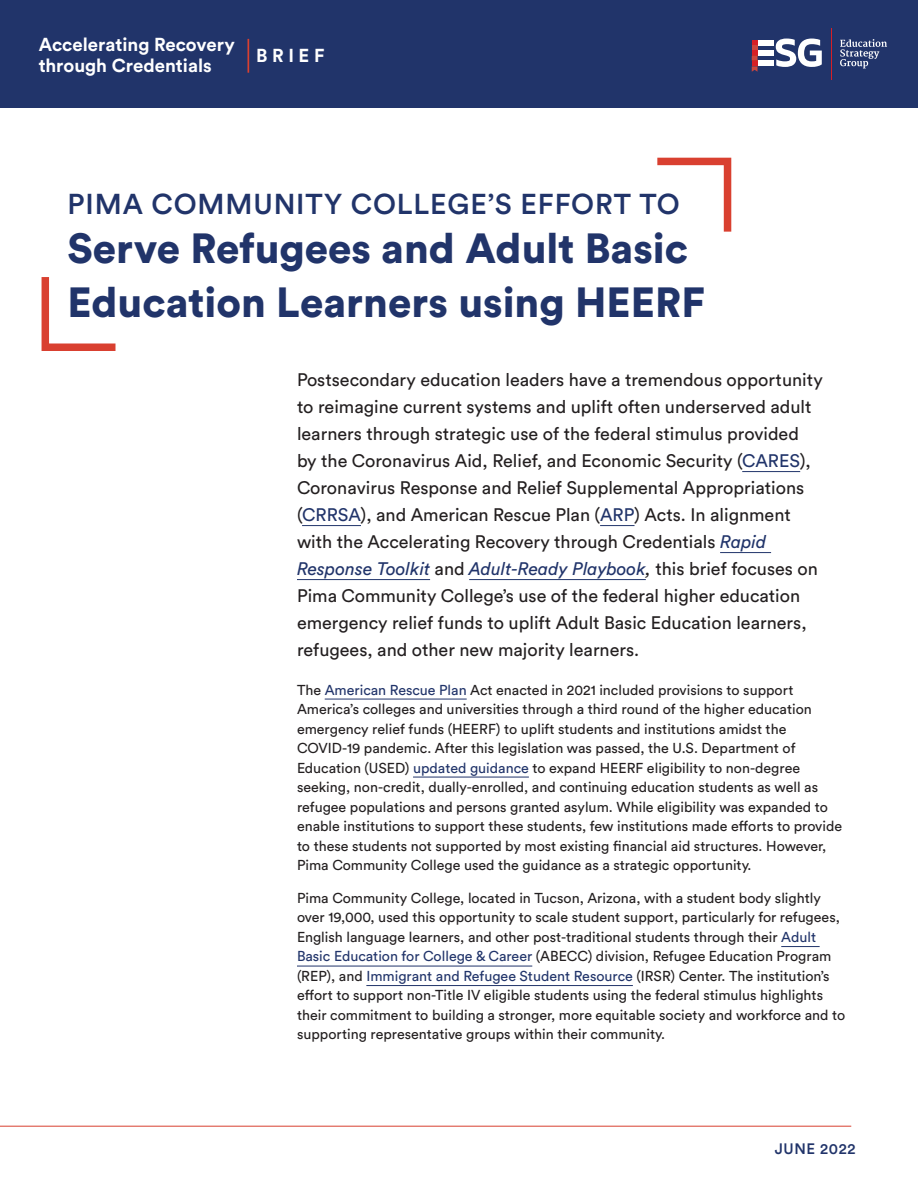
<style>
.page{position:relative;width:918px;height:1188px;background:#fff}
.page>*{position:absolute;margin:0;border:0;box-sizing:border-box;transform-origin:0 0}
.t1{font:900 41.7px/54.4px "Circular Std";color:#21346a}
.t2{font:500 28.5px "Circular Std";letter-spacing:.03em;color:#21346a}
.t3{font:700 18.6px/21.5px "Circular Std";color:#fff}
.t4{font:18px/27px "Circular Std";color:#231f20}
.t5{font:500 15px "Circular Std";letter-spacing:.04em;color:#21346a}
.Body{font:14.25px/19.5px "Circular Std";color:#231f20}
.s1{color:#21346a}
.s2{font-style:italic;color:#21346a}
.s3{font-style:italic}
</style>
<div class="page">
<hr style="left:0;top:1126px;width:851px;height:1px;background:#d94030">
<div style="left:0;top:0;width:918px;height:108px;background:#21346a"></div>
<svg style="left:657px;top:157px;width:75px;height:75px"></svg>
<svg style="left:41px;top:277px;width:75px;height:74px"></svg>
<hr style="left:831px;top:28px;width:1px;height:52px;background:#d61f26">
<div style="left:758px;top:61px;width:16px;height:5px;background:#fff"></div>
<div style="left:758px;top:50px;width:16px;height:6px;background:#fff"></div>
<div style="left:758px;top:40px;width:16px;height:6px;background:#fff"></div>
<svg style="left:752px;top:40px;width:6px;height:32px"></svg>
<svg style="left:776px;top:38px;width:111px;height:30px"></svg>
<hr style="left:248px;top:39px;width:1px;height:34px;background:#d94030">
<hr style="left:742px;top:471px;width:58px;height:1px;background:#21346a">
<hr style="left:302px;top:525px;width:59px;height:1px;background:#21346a">
<hr style="left:600px;top:525px;width:35px;height:1px;background:#21346a">
<hr style="left:720px;top:552px;width:51px;height:1px;background:#21346a">
<hr style="left:297px;top:579px;width:133px;height:1px;background:#21346a">
<hr style="left:469px;top:579px;width:177px;height:1px;background:#21346a">
<hr style="left:325px;top:699px;width:142px;height:1px;background:#21346a">
<hr style="left:413px;top:777px;width:116px;height:1px;background:#21346a">
<hr style="left:781px;top:946px;width:39px;height:1px;background:#21346a">
<hr style="left:297px;top:966px;width:235px;height:1px;background:#21346a">
<hr style="left:366px;top:985px;width:267px;height:1px;background:#21346a">
<p class="t3" style="left:39px;top:33px;width:197px">Accelerating Recovery through Credentials</p>
<p class="t3" style="left:256px;top:44px;width:70px">BRIEF</p>
<p class="t2" style="left:68px;top:186px;width:614px">PIMA COMMUNITY COLLEGE’S EFFORT TO</p>
<p class="t1" style="left:68px;top:220px;width:639px">Serve Refugees and Adult Basic<br>Education Learners using HEERF</p>
<p class="t4" style="left:297px;top:366px;width:527px">Postsecondary education leaders have a tremendous opportunity to reimagine current systems and uplift often underserved adult learners through strategic use of the federal stimulus provided by the Coronavirus Aid, Relief, and Economic Security (<span class="s1">CARES</span>), Coronavirus Response and Relief Supplemental Appropriations (<span class="s1">CRRSA</span>), and American Rescue Plan (<span class="s1">ARP</span>) Acts. In alignment with the Accelerating Recovery through Credentials <span class="s2">Rapid Response Toolkit</span> and <span class="s2">Adult-Ready Playbook</span><span class="s3">,</span> this brief focuses on Pima Community College’s use of the federal higher education emergency relief funds to uplift Adult Basic Education learners, refugees, and other new majority learners.</p>
<p class="Body" style="left:297px;top:680px;width:547px">The <span class="s1">American Rescue Plan</span> Act enacted in 2021 included provisions to support America’s colleges and universities through a third round of the higher education emergency relief funds (HEERF) to uplift students and institutions amidst the COVID-19 pandemic. After this legislation was passed, the U.S. Department of Education (USED) <span class="s1">updated guidance</span> to expand HEERF eligibility to non-degree seeking, non-credit, dually-enrolled, and continuing education students as well as refugee populations and persons granted asylum. While eligibility was expanded to enable institutions to support these students, few institutions made efforts to provide to these students not supported by most existing financial aid structures. However, Pima Community College used the guidance as a strategic opportunity.</p>
<p class="Body" style="left:297px;top:888px;width:550px">Pima Community College, located in Tucson, Arizona, with a student body slightly over 19,000, used this opportunity to scale student support, particularly for refugees, English language learners, and other post-traditional students through their <span class="s1">Adult Basic Education for College &amp; Career</span> (ABECC) division, Refugee Education Program (REP), and <span class="s1">Immigrant and Refugee Student Resource</span> (IRSR) Center. The institution’s effort to support non-Title IV eligible students using the federal stimulus highlights their commitment to building a stronger, more equitable society and workforce and to supporting representative groups within their community.</p>
<p class="t5" style="left:775px;top:1139px;width:82px">JUNE 2022</p>
</div>
